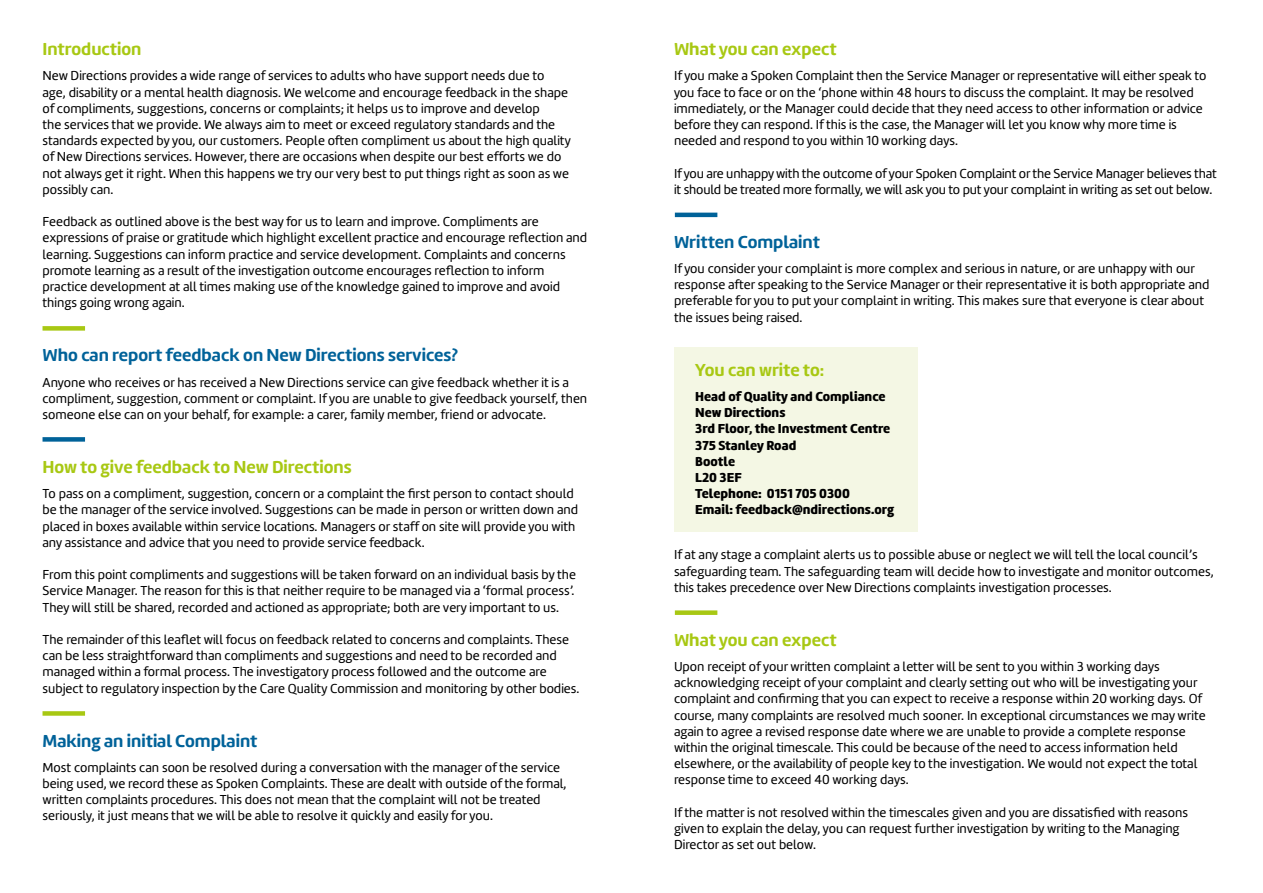
<style>
.page{position:relative;width:1263px;height:893px;background:#fff}
.page>*{position:absolute;margin:0;border:0;box-sizing:border-box;transform-origin:0 0}
.t1{font:700 18px "Amelia Rounded";color:#a8c813}
.t2{font:700 18px "Amelia Rounded";color:#006299}
.t3{font:13.5px/16.2px "Amelia Rounded Regular";color:#000}
.t4{font:13.5px/16.2px "Amelia Rounded Black";color:#000}
</style>
<div class="page">
<div style="left:674px;top:347px;width:243px;height:184px;background:#f4f7e4"></div>
<div style="left:43px;top:326px;width:42px;height:5px;background:#a8c813"></div>
<div style="left:43px;top:711px;width:42px;height:5px;background:#a8c813"></div>
<div style="left:43px;top:437px;width:42px;height:5px;background:#006299"></div>
<hr style="left:675px;top:213px;width:42px;height:4px;background:#006299">
<div style="left:675px;top:610px;width:42px;height:5px;background:#a8c813"></div>
<h1 class="t1" style="left:43px;top:38px;width:100px">Introduction</h1>
<p class="t3" style="left:43px;top:68px;width:530px">New Directions provides a wide range of services to adults who have support needs due to age, disability or a mental health diagnosis. We welcome and encourage feedback in the shape of compliments, suggestions, concerns or complaints; it helps us to improve and develop<br>the services that we provide. We always aim to meet or exceed regulatory standards and the standards expected by you, our customers. People often compliment us about the high quality of New Directions services. However, there are occasions when despite our best efforts we do not always get it right. When this happens we try our very best to put things right as soon as we possibly can.</p>
<p class="t3" style="left:43px;top:214px;width:546px">Feedback as outlined above is the best way for us to learn and improve. Compliments are expressions of praise or gratitude which highlight excellent practice and encourage reflection and learning. Suggestions can inform practice and service development. Complaints and concerns promote learning as a result of the investigation outcome encourages reflection to inform practice development at all times making use of the knowledge gained to improve and avoid things going wrong again.</p>
<h1 class="t2" style="left:43px;top:344px;width:417px">Who can report feedback on New Directions services?</h1>
<p class="t3" style="left:43px;top:374px;width:546px">Anyone who receives or has received a New Directions service can give feedback whether it is a compliment, suggestion, comment or complaint. If you are unable to give feedback yourself, then someone else can on your behalf, for example: a carer, family member, friend or advocate.</p>
<h1 class="t1" style="left:43px;top:455px;width:311px">How to give feedback to New Directions</h1>
<p class="t3" style="left:43px;top:485px;width:537px">To pass on a compliment, suggestion, concern or a complaint the first person to contact should be the manager of the service involved. Suggestions can be made in person or written down and placed in boxes available within service locations. Managers or staff on site will provide you with any assistance and advice that you need to provide service feedback.</p>
<p class="t3" style="left:43px;top:566px;width:535px;text-align:justify">From this point compliments and suggestions will be taken forward on an individual basis by the Service Manager. The reason for this is that neither require to be managed via a ‘formal process’.<br>They will still be shared, recorded and actioned as appropriate; both are very important to us.</p>
<p class="t3" style="left:43px;top:631px;width:538px">The remainder of this leaflet will focus on feedback related to concerns and complaints. These can be less straightforward than compliments and suggestions and need to be recorded and managed within a formal process. The investigatory process followed and the outcome are subject to regulatory inspection by the Care Quality Commission and monitoring by other bodies.</p>
<h1 class="t2" style="left:43px;top:729px;width:216px">Making an initial Complaint</h1>
<p class="t3" style="left:43px;top:759px;width:526px">Most complaints can soon be resolved during a conversation with the manager of the service being used, we record these as Spoken Complaints. These are dealt with outside of the formal, written complaints procedures. This does not mean that the complaint will not be treated seriously, it just means that we will be able to resolve it quickly and easily for you.</p>
<h1 class="t1" style="left:674px;top:38px;width:164px">What you can expect</h1>
<p class="t3" style="left:674px;top:68px;width:534px">If you make a Spoken Complaint then the Service Manager or representative will either speak to you face to face or on the ‘phone within 48 hours to discuss the complaint. It may be resolved immediately, or the Manager could decide that they need access to other information or advice before they can respond. If this is the case, the Manager will let you know why more time is needed and respond to you within 10 working days.</p>
<p class="t3" style="left:674px;top:165px;width:544px">If you are unhappy with the outcome of your Spoken Complaint or the Service Manager believes that it should be treated more formally, we will ask you to put your complaint in writing as set out below.</p>
<h1 class="t2" style="left:674px;top:230px;width:148px">Written Complaint</h1>
<p class="t3" style="left:674px;top:260px;width:537px">If you consider your complaint is more complex and serious in nature, or are unhappy with our response after speaking to the Service Manager or their representative it is both appropriate and preferable for you to put your complaint in writing. This makes sure that everyone is clear about the issues being raised.</p>
<h1 class="t1" style="left:695px;top:358px;width:131px">You can write to:</h1>
<p class="t4" style="left:695px;top:388px;width:200px">Head of Quality and Compliance<br>New Directions<br>3rd Floor, the Investment Centre<br>375 Stanley Road<br>Bootle<br>L20 3EF<br>Telephone: 0151 705 0300<br>Email: feedback@ndirections.org</p>
<p class="t3" style="left:674px;top:547px;width:541px">If at any stage a complaint alerts us to possible abuse or neglect we will tell the local council’s safeguarding team. The safeguarding team will decide how to investigate and monitor outcomes, this takes precedence over New Directions complaints investigation processes.</p>
<h1 class="t1" style="left:674px;top:628px;width:164px">What you can expect</h1>
<p class="t3" style="left:674px;top:658px;width:533px">Upon receipt of your written complaint a letter will be sent to you within 3 working days acknowledging receipt of your complaint and clearly setting out who will be investigating your complaint and confirming that you can expect to receive a response within 20 working days. Of course, many complaints are resolved much sooner. In exceptional circumstances we may write again to agree a revised response date where we are unable to provide a complete response within the original timescale. This could be because of the need to access information held elsewhere, or the availability of people key to the investigation. We would not expect the total response time to exceed 40 working days.</p>
<p class="t3" style="left:674px;top:804px;width:515px">If the matter is not resolved within the timescales given and you are dissatisfied with reasons given to explain the delay, you can request further investigation by writing to the Managing<br>Director as set out below.</p>
</div>
